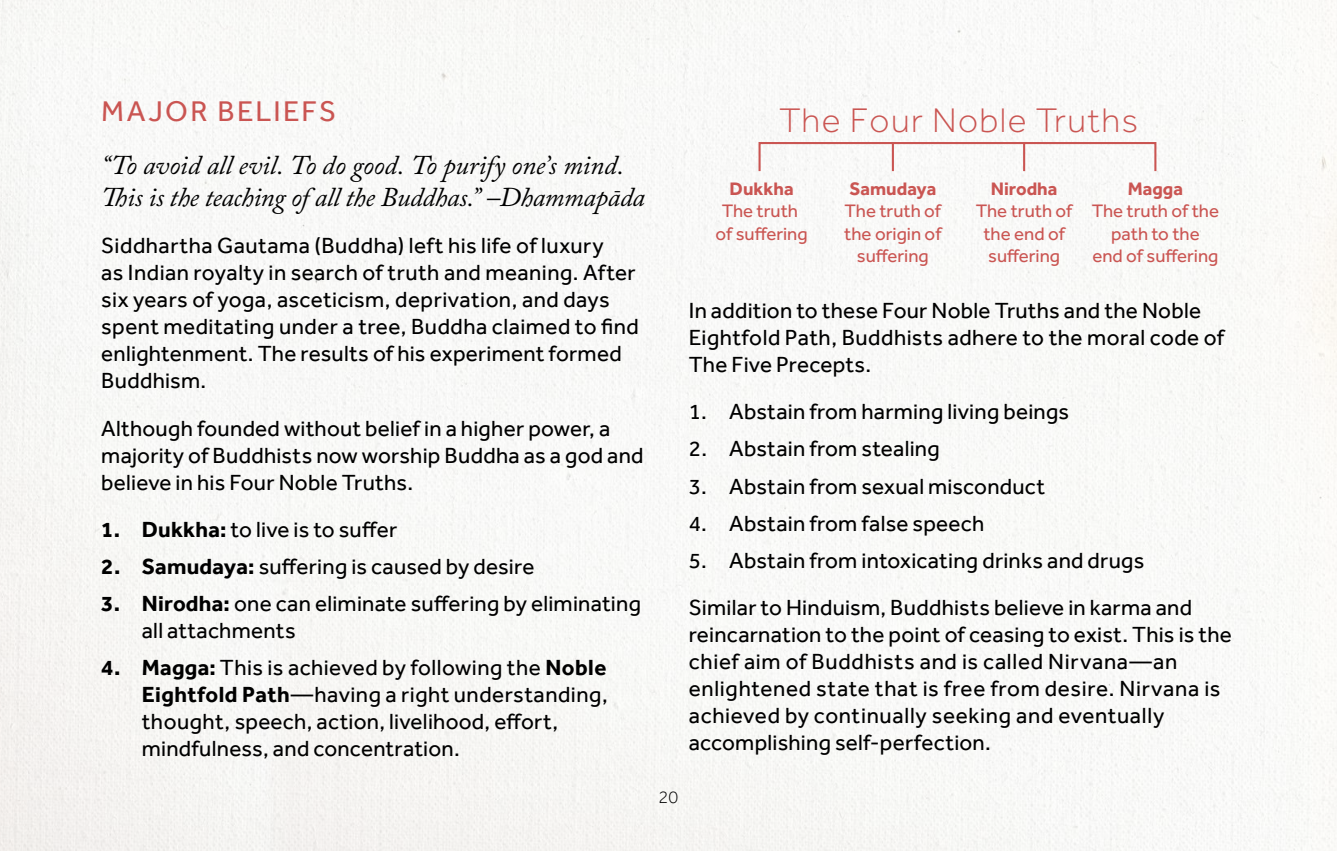
<style>
.page{position:relative;width:1337px;height:851px;background:#fff}
.page>*{position:absolute;margin:0;border:0;box-sizing:border-box;transform-origin:0 0}
.t1{font:300 35.32px "Effra";letter-spacing:.04em;color:#ca5552}
.t2{font:29.25px "Effra";letter-spacing:.08em;color:#ca5552}
.t3{font:italic 27px/32.4px "Adobe Caslon Pro";letter-spacing:-.01em;color:#000}
.t4{font:22.5px/27px "Effra";letter-spacing:.015em;color:#000}
.t5{font:18.68px/22.5px "Effra";color:#ca5552;text-align:center}
.t6{font:700 18.68px "Effra";color:#ca5552}
.t7{font:300 18px "Effra";color:#000}
.s1{font-weight:700}
</style>
<div class="page">
<img style="left:0;top:0;width:1336px;height:850px">
<div style="left:758px;top:142px;width:398px;height:30px;border:2px solid #ca5552"></div>
<hr style="left:892px;top:143px;width:2px;height:28px;background:#ca5552">
<hr style="left:1023px;top:143px;width:2px;height:28px;background:#ca5552">
<h2 class="t2" style="left:101px;top:94px;width:236px">MAJOR BELIEFS</h2>
<p class="t3" style="left:101px;top:148px;width:545px">“To avoid all evil. To do good. To purify one’s mind.<br>This is the teaching of all the Buddhas.” –Dhammapāda</p>
<p class="t4" style="left:101px;top:232px;width:539px">Siddhartha Gautama (Buddha) left his life of luxury<br>as Indian royalty in search of truth and meaning. After six years of yoga, asceticism, deprivation, and days spent meditating under a tree, Buddha claimed to find enlightenment. The results of his experiment formed Buddhism.</p>
<p class="t4" style="left:101px;top:414px;width:544px">Although founded without belief in a higher power, a majority of Buddhists now worship Buddha as a god and believe in his Four Noble Truths.</p>
<p class="t4" style="left:101px;top:515px;width:297px"><span class="s1">1. Dukkha:</span> to live is to suffer</p>
<p class="t4" style="left:101px;top:552px;width:435px"><span class="s1">2. Samudaya:</span> suffering is caused by desire</p>
<p class="t4" style="left:142px;top:590px;width:501px;text-indent:-40px"><span class="s1">3. Nirodha:</span> one can eliminate suffering by eliminating all attachments</p>
<p class="t4" style="left:142px;top:654px;width:467px;text-indent:-40px"><span class="s1">4. Magga:</span> This is achieved by following the <span class="s1">Noble Eightfold Path</span>—having a right understanding, thought, speech, action, livelihood, effort, mindfulness, and concentration.</p>
<h1 class="t1" style="left:779px;top:100px;width:360px">The Four Noble Truths</h1>
<p class="t6" style="left:729px;top:177px;width:65px">Dukkha</p>
<p class="t5" style="left:715px;top:199px;width:94px">The truth of suffering</p>
<p class="t6" style="left:849px;top:177px;width:88px">Samudaya</p>
<p class="t5" style="left:844px;top:199px;width:99px">The truth of the origin of suffering</p>
<p class="t6" style="left:990px;top:177px;width:68px">Nirodha</p>
<p class="t5" style="left:976px;top:199px;width:98px">The truth of the end of suffering</p>
<p class="t6" style="left:1127px;top:177px;width:57px">Magga</p>
<p class="t5" style="left:1091px;top:199px;width:129px">The truth of the path to the<br>end of suffering</p>
<p class="t4" style="left:688px;top:297px;width:537px">In addition to these Four Noble Truths and the Noble<br>Eightfold Path, Buddhists adhere to the moral code of<br>The Five Precepts.</p>
<p class="t4" style="left:688px;top:398px;width:382px">1. Abstain from harming living beings</p>
<p class="t4" style="left:688px;top:435px;width:252px">2. Abstain from stealing</p>
<p class="t4" style="left:688px;top:472px;width:358px">3. Abstain from sexual misconduct</p>
<p class="t4" style="left:688px;top:509px;width:297px">4. Abstain from false speech</p>
<p class="t4" style="left:688px;top:536px;width:505px;line-height:47.2px">5. Abstain from intoxicating drinks and drugs<br>Similar to Hinduism, Buddhists believe in karma and</p>
<p class="t4" style="left:688px;top:621px;width:545px">reincarnation to the point of ceasing to exist. This is the chief aim of Buddhists and is called Nirvana—an enlightened state that is free from desire. Nirvana is achieved by continually seeking and eventually accomplishing self-perfection.</p>
<p class="t7" style="left:658px;top:785px;width:21px">20</p>
</div>
